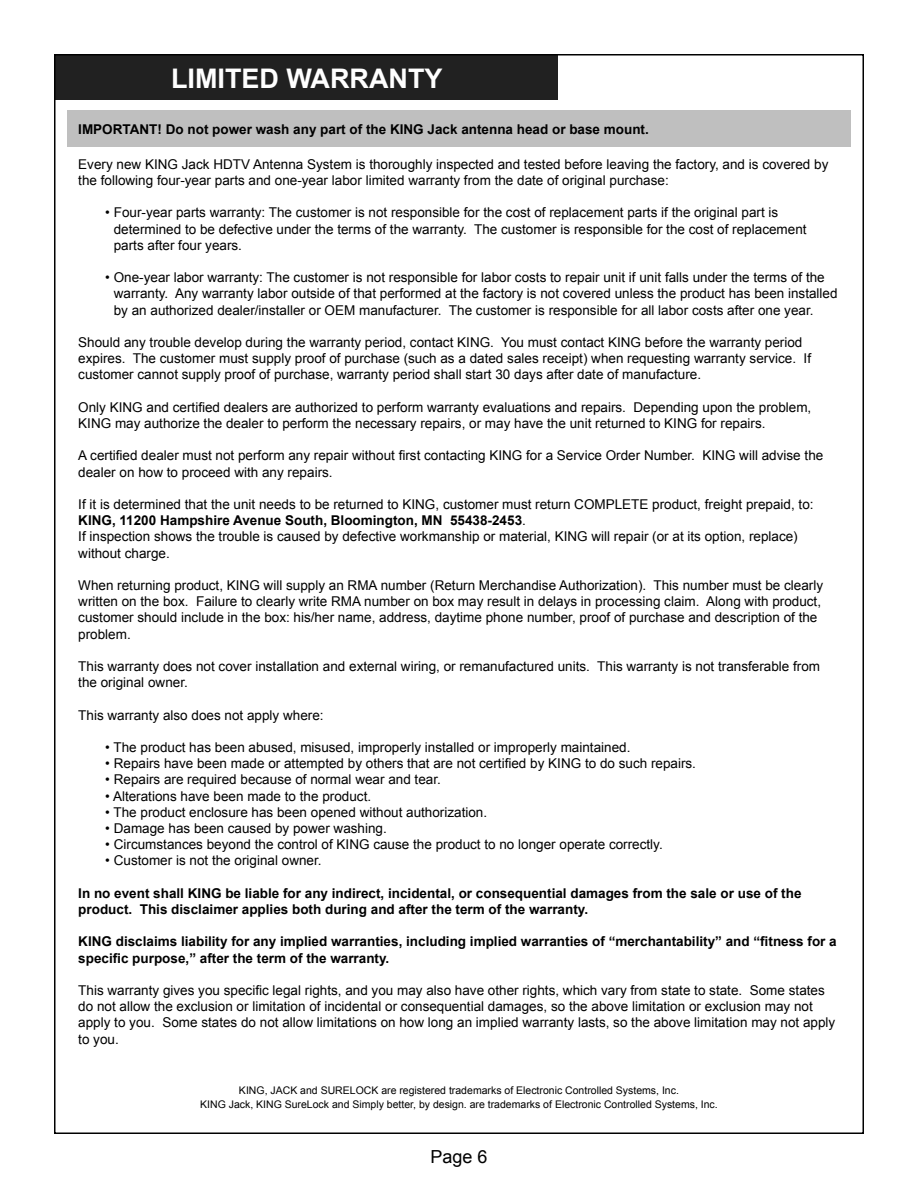
<style>
.page{position:relative;width:918px;height:1188px;background:#fff}
.page>*{position:absolute;margin:0;border:0;box-sizing:border-box;transform-origin:0 0}
.t1{font:700 27px "Arial";color:#fff}
.t2{font:18px "Arial";color:#000}
.t3{font:13.5px/16.2px "Arial";color:#000}
.t4{font:700 13.5px/16.2px "Arial";color:#000}
.t5{font:10.5px/13.5px "Arial";color:#000;text-align:center}
.s1{font-weight:700}
</style>
<div class="page">
<div style="left:68px;top:110px;width:783px;height:37px;background:#bfbfbf"></div>
<div style="left:56px;top:55px;width:502px;height:45px;background:#212121"></div>
<h1 class="t1" style="left:171px;top:60px;width:273px">LIMITED WARRANTY</h1>
<p class="t4" style="left:78px;top:121px;width:572px">IMPORTANT! Do not power wash any part of the KING Jack antenna head or base mount.</p>
<p class="t3" style="left:78px;top:156px;width:752px">Every new KING Jack HDTV Antenna System is thoroughly inspected and tested before leaving the factory, and is covered by the following four-year parts and one-year labor limited warranty from the date of original purchase:</p>
<p class="t3" style="left:114px;top:206px;width:694px;text-indent:-8px">• Four-year parts warranty: The customer is not responsible for the cost of replacement parts if the original part is determined to be defective under the terms of the warranty. The customer is responsible for the cost of replacement parts after four years.</p>
<p class="t3" style="left:114px;top:271px;width:725px;text-indent:-8px">• One-year labor warranty: The customer is not responsible for labor costs to repair unit if unit falls under the terms of the warranty. Any warranty labor outside of that performed at the factory is not covered unless the product has been installed by an authorized dealer/installer or OEM manufacturer. The customer is responsible for all labor costs after one year.</p>
<p class="t3" style="left:78px;top:334px;width:734px">Should any trouble develop during the warranty period, contact KING. You must contact KING before the warranty period expires. The customer must supply proof of purchase (such as a dated sales receipt) when requesting warranty service. If customer cannot supply proof of purchase, warranty period shall start 30 days after date of manufacture.</p>
<p class="t3" style="left:78px;top:399px;width:735px">Only KING and certified dealers are authorized to perform warranty evaluations and repairs. Depending upon the problem,<br>KING may authorize the dealer to perform the necessary repairs, or may have the unit returned to KING for repairs.</p>
<p class="t3" style="left:78px;top:448px;width:747px">A certified dealer must not perform any repair without first contacting KING for a Service Order Number. KING will advise the dealer on how to proceed with any repairs.</p>
<p class="t3" style="left:78px;top:497px;width:737px">If it is determined that the unit needs to be returned to KING, customer must return COMPLETE product, freight prepaid, to:<br><span class="s1">KING, 11200 Hampshire Avenue South, Bloomington, MN 55438-2453</span>.<br>If inspection shows the trouble is caused by defective workmanship or material, KING will repair (or at its option, replace) without charge.</p>
<p class="t3" style="left:78px;top:578px;width:746px">When returning product, KING will supply an RMA number (Return Merchandise Authorization). This number must be clearly written on the box. Failure to clearly write RMA number on box may result in delays in processing claim. Along with product, customer should include in the box: his/her name, address, daytime phone number, proof of purchase and description of the problem.</p>
<p class="t3" style="left:78px;top:658px;width:743px">This warranty does not cover installation and external wiring, or remanufactured units. This warranty is not transferable from the original owner.</p>
<p class="t3" style="left:78px;top:708px;width:247px">This warranty also does not apply where:</p>
<p class="t3" style="left:105px;top:740px;width:527px">• The product has been abused, misused, improperly installed or improperly maintained.</p>
<p class="t3" style="left:105px;top:755px;width:592px">• Repairs have been made or attempted by others that are not certified by KING to do such repairs.</p>
<p class="t3" style="left:105px;top:773px;width:337px">• Repairs are required because of normal wear and tear.</p>
<p class="t3" style="left:105px;top:788px;width:267px">• Alterations have been made to the product.</p>
<p class="t3" style="left:105px;top:805px;width:383px">• The product enclosure has been opened without authorization.</p>
<p class="t3" style="left:105px;top:821px;width:283px">• Damage has been caused by power washing.</p>
<p class="t3" style="left:105px;top:838px;width:559px">• Circumstances beyond the control of KING cause the product to no longer operate correctly.</p>
<p class="t3" style="left:105px;top:854px;width:218px">• Customer is not the original owner.</p>
<p class="t4" style="left:78px;top:885px;width:725px">In no event shall KING be liable for any indirect, incidental, or consequential damages from the sale or use of the product. This disclaimer applies both during and after the term of the warranty.</p>
<p class="t4" style="left:78px;top:934px;width:760px">KING disclaims liability for any implied warranties, including implied warranties of “merchantability” and “fitness for a specific purpose,” after the term of the warranty.</p>
<p class="t3" style="left:78px;top:982px;width:759px">This warranty gives you specific legal rights, and you may also have other rights, which vary from state to state. Some states do not allow the exclusion or limitation of incidental or consequential damages, so the above limitation or exclusion may not apply to you. Some states do not allow limitations on how long an implied warranty lasts, so the above limitation may not apply to you.</p>
<p class="t5" style="left:200px;top:1084px;width:519px">KING, JACK and SURELOCK are registered trademarks of Electronic Controlled Systems, Inc.<br>KING Jack, KING SureLock and Simply better, by design. are trademarks of Electronic Controlled Systems, Inc.</p>
<h2 class="t2" style="left:430px;top:1150px;width:59px">Page 6</h2>
</div>
